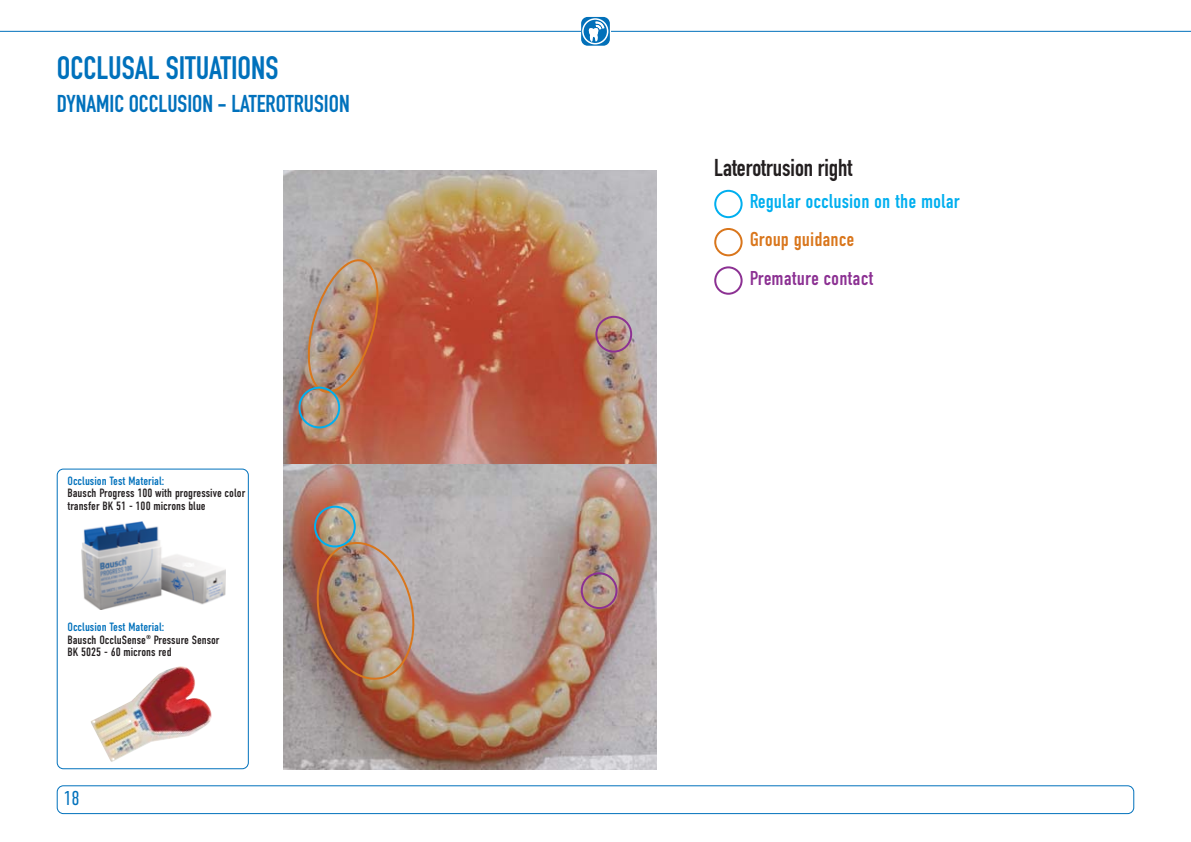
<style>
.page{position:relative;width:1191px;height:842px;background:#fff}
.page>*{position:absolute;margin:0;border:0;box-sizing:border-box;transform-origin:0 0}
.t1{font:32px "DIN Engschrift Std";color:#0071bc}
.t2{font:24px "DIN Engschrift Std";color:#0071bc}
.t3{font:700 24px "DIN Condensed";color:#231f20}
.t4{font:20px "DIN Condensed";color:#00afef}
.t5{font:20px "DIN Condensed";color:#8c3193}
.t6{font:20px "DIN Condensed";color:#d9761c}
.t7{font:300 20px "DIN Condensed";color:#0071bc}
.t8{font:12px/12.4px "DIN Condensed";color:#231f20}
.t9{font:12px "DIN Condensed";color:#0071bc}
.s1{color:#0071bc}
</style>
<div class="page">
<div style="left:57px;top:469px;width:192px;height:300px;border:2px solid #0071bc;border-radius:7px"></div>
<div style="left:57px;top:785px;width:1077px;height:29px;border:2px solid #0071bc;border-radius:7px"></div>
<hr style="left:0;top:31px;width:1191px;height:1px;background:#0071bc">
<svg style="left:581px;top:17px;width:29px;height:29px"></svg>
<div style="left:582px;top:18px;width:26px;height:26px;border:2px solid #fff;border-radius:50%"></div>
<img style="left:284px;top:464px;width:373px;height:305px">
<svg style="left:284px;top:170px;width:373px;height:294px;background:#b97c68"></svg>
<svg style="left:714px;top:228px;width:28px;height:28px"></svg>
<svg style="left:714px;top:266px;width:28px;height:29px"></svg>
<svg style="left:714px;top:190px;width:28px;height:28px"></svg>
<svg style="left:595px;top:316px;width:37px;height:37px"></svg>
<img style="left:310px;top:506px;width:110px;height:179px">
<img style="left:298px;top:255px;width:85px;height:173px">
<img style="left:91px;top:666px;width:121px;height:96px">
<img style="left:81px;top:521px;width:144px;height:89px">
<svg style="left:581px;top:572px;width:36px;height:37px"></svg>
<h1 class="t1" style="left:57px;top:57px;width:223px">OCCLUSAL SITUATIONS</h1>
<h2 class="t2" style="left:57px;top:95px;width:294px">DYNAMIC OCCLUSION - LATEROTRUSION</h2>
<p class="t9" style="left:67px;top:477px;width:98px">Occlusion Test Material:</p>
<p class="t8" style="left:67px;top:488px;width:179px">Bausch Progress 100 with progressive color transfer BK 51 - 100 microns blue</p>
<p class="t8" style="left:67px;top:622px;width:154px"><span class="s1">Occlusion Test Material:<br></span>Bausch OccluSense<sup>®</sup> Pressure Sensor<br>BK 5025 - 60 microns red</p>
<h3 class="t7" style="left:63px;top:791px;width:18px">18</h3>
<h2 class="t3" style="left:714px;top:159px;width:140px">Laterotrusion right</h2>
<h3 class="t4" style="left:749px;top:194px;width:212px">Regular occlusion on the molar</h3>
<h3 class="t6" style="left:749px;top:232px;width:106px">Group guidance</h3>
<h3 class="t5" style="left:749px;top:271px;width:125px">Premature contact</h3>
</div>
